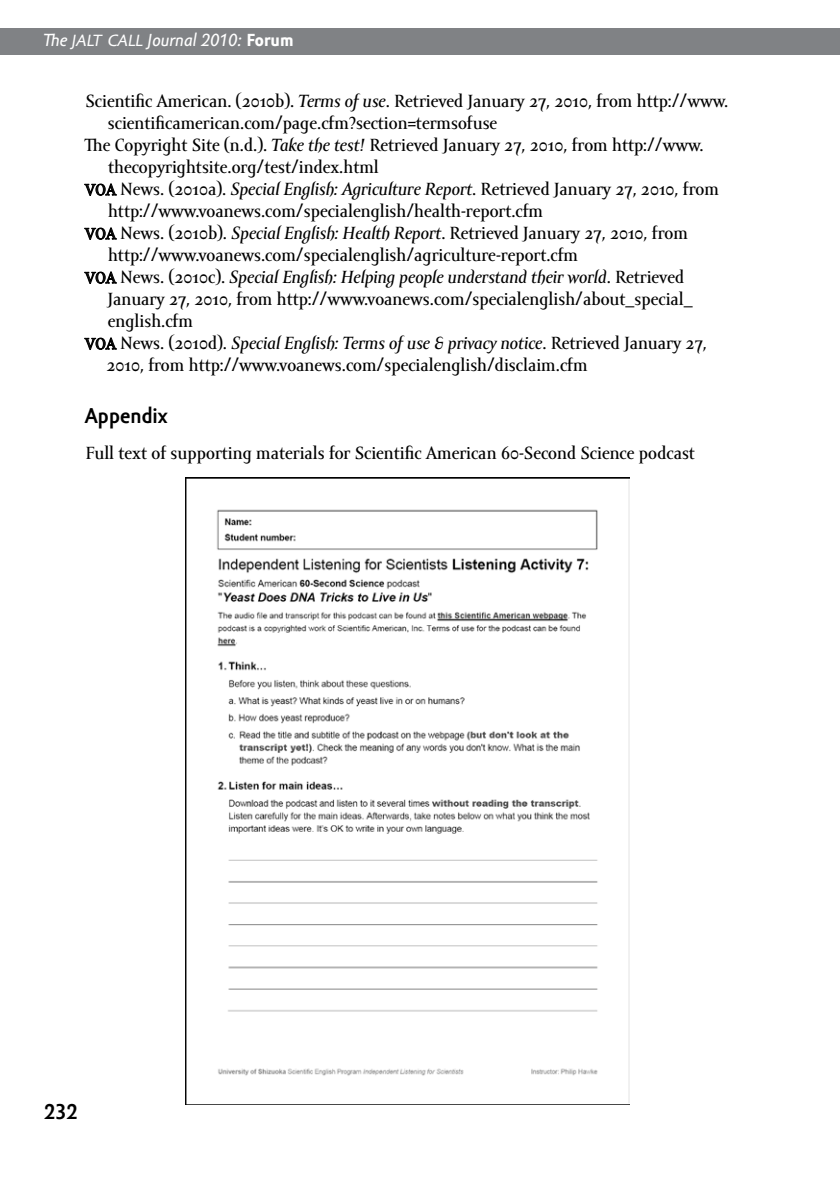
<style>
.page{position:relative;width:840px;height:1191px;background:#fff}
.page>*{position:absolute;margin:0;border:0;box-sizing:border-box;transform-origin:0 0}
.t1{font:700 22px "Amor Sans Pro";color:#000}
.t2{font:18px "Amor Serif Text Pro";color:#000}
.t3{font:italic 18px "Amor Serif Text Pro";color:#000}
.t4{font:italic 18px "Amor Sans Text Pro";color:#fff}
.s1{font-family:"Amor Sans Pro";font-size:24px}
.s2{font-weight:700;font-style:normal}
.s3{font-style:italic}
.s4{font-size:16px}
.s5{font-style:normal;font-size:16px}
.s6{font-style:normal}
</style>
<div class="page">
<div style="left:0;top:28px;width:839px;height:27px;background:#808285"></div>
<svg style="left:839px;top:28px;width:1px;height:27px"></svg>
<svg style="left:84px;top:184px;width:32px;height:12px"></svg>
<svg style="left:84px;top:228px;width:32px;height:12px"></svg>
<svg style="left:84px;top:272px;width:32px;height:12px"></svg>
<svg style="left:84px;top:338px;width:32px;height:12px"></svg>
<img style="left:185px;top:477px;width:444px;height:627px">
<p class="t4" style="left:44px;top:31px;width:251px">The <span class="s1">jalt call</span> Journal 2010: <span class="s2">Forum</span></p>
<p class="t2" style="left:85px;top:91px;width:644px">Scientific American. (2010b). <span class="s3">Terms of use</span>. Retrieved January 27, 2010, from http://www.</p>
<p class="t2" style="left:108px;top:113px;width:390px">scientificamerican.com/page.cfm?section=termsofuse</p>
<p class="t2" style="left:85px;top:135px;width:620px">The Copyright Site (n.d.). <span class="s3">Take the test!</span> Retrieved January 27, 2010, from http://www.</p>
<p class="t2" style="left:108px;top:157px;width:272px">thecopyrightsite.org/test/index.html</p>
<p class="t2" style="left:85px;top:179px;width:634px"><span class="s4">VOA</span> News. (2010a). <span class="s3">Special English: Agriculture Report</span>. Retrieved January 27, 2010, from</p>
<p class="t2" style="left:108px;top:201px;width:436px">http://www.voanews.com/specialenglish/health-report.cfm</p>
<p class="t2" style="left:85px;top:223px;width:603px"><span class="s4">VOA</span> News. (2010b). <span class="s3">Special English: Health Report</span>. Retrieved January 27, 2010, from</p>
<p class="t2" style="left:108px;top:245px;width:471px">http://www.voanews.com/specialenglish/agriculture-report.cfm</p>
<p class="t3" style="left:85px;top:267px;width:600px"><span class="s5">VOA</span> <span class="s6">News. (2010c).</span> Special English: Helping people understand their world<span class="s6">. Retrieved</span></p>
<p class="t2" style="left:108px;top:289px;width:586px">January 27, 2010, from http://www.voanews.com/specialenglish/about_special_</p>
<p class="t2" style="left:108px;top:311px;width:87px">english.cfm</p>
<p class="t3" style="left:85px;top:333px;width:622px"><span class="s5">VOA</span> <span class="s6">News. (2010d).</span> Special English: Terms of use &amp; privacy notice<span class="s6">. Retrieved January 27,</span></p>
<p class="t2" style="left:106px;top:355px;width:482px">2010, from http://www.voanews.com/specialenglish/disclaim.cfm</p>
<p class="t1" style="left:85px;top:403px;width:84px">Appendix</p>
<p class="t2" style="left:86px;top:443px;width:610px">Full text of supporting materials for Scientific American 60-Second Science podcast</p>
<p class="t1" style="left:44px;top:1099px;width:35px">232</p>
</div>
